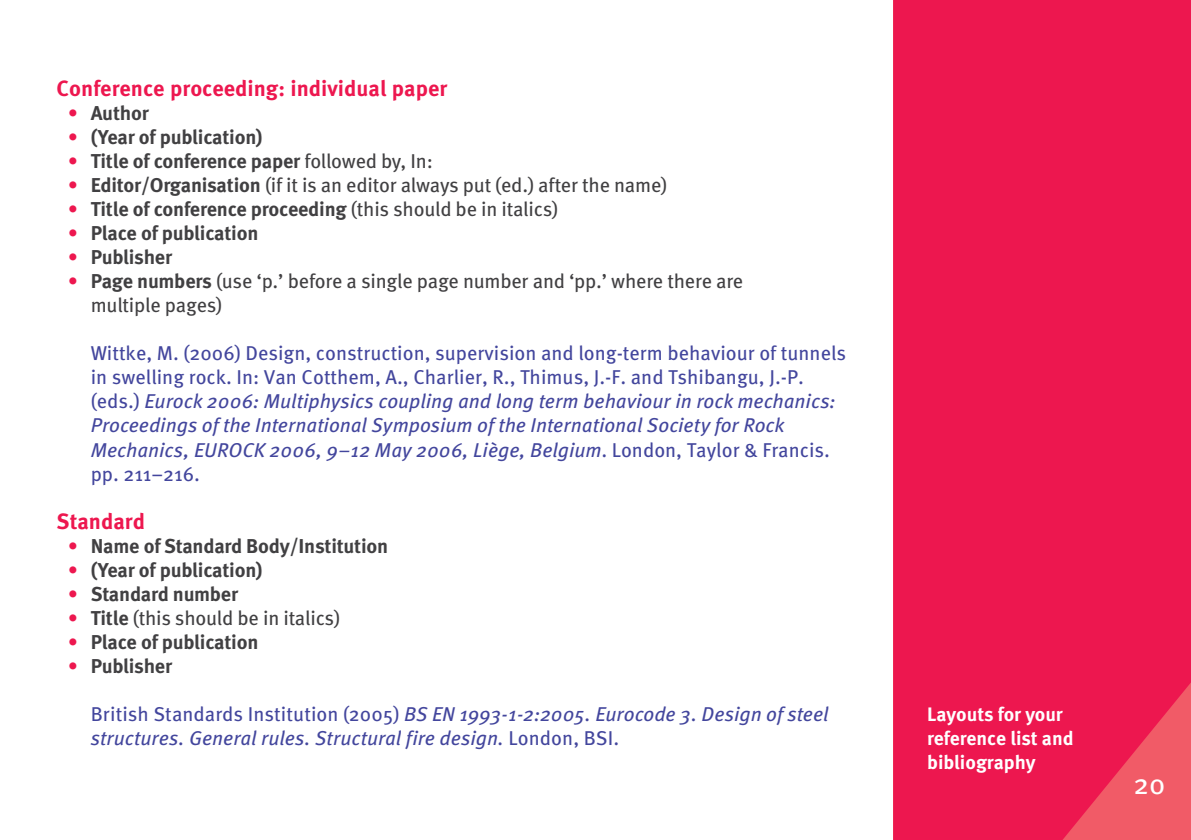
<style>
.page{position:relative;width:1191px;height:840px;background:#fff}
.page>*{position:absolute;margin:0;border:0;box-sizing:border-box;transform-origin:0 0}
.t1{font:28.4px "Meta OT";color:#fff}
.t2{font:700 22px "Meta OT";color:#ed174f}
.t3{font:20px/24px "Meta OT";color:#43469d}
.t4{font:700 20px "Meta OT";letter-spacing:-.01em;color:#414042}
.t5{font:20px/24px "Meta OT";letter-spacing:-.01em;color:#414042}
.t6{font:italic 20px/24px "Meta OT";color:#43469d}
.t7{font:700 19.4px/24px "Meta OT";letter-spacing:-.005em;color:#fff}
.s1{font-weight:400;color:#ed174f}
.s2{font-weight:400}
.s3{color:#ed174f}
.s4{font-weight:700}
.s5{font-style:italic}
.s6{font-style:normal}
</style>
<div class="page">
<div style="left:893px;top:0;width:298px;height:839px;background:#ed174f"></div>
<p class="t2" style="left:57px;top:74px;width:392px">Conference proceeding: individual paper</p>
<p class="t4" style="left:68px;top:100px;width:82px"><span class="s1">•</span> Author</p>
<p class="t4" style="left:68px;top:124px;width:196px"><span class="s1">•</span> (Year of publication)</p>
<p class="t4" style="left:68px;top:148px;width:366px"><span class="s1">•</span> Title of conference paper <span class="s2">followed by, In:</span></p>
<p class="t5" style="left:68px;top:173px;width:601px"><span class="s3">•</span> <span class="s4">Editor/Organisation</span> (if it is an editor always put (ed.) after the name)</p>
<p class="t4" style="left:68px;top:196px;width:492px"><span class="s1">•</span> Title of conference proceeding <span class="s2">(this should be in italics)</span></p>
<p class="t4" style="left:68px;top:220px;width:192px"><span class="s1">•</span> Place of publication</p>
<p class="t4" style="left:68px;top:244px;width:106px"><span class="s1">•</span> Publisher</p>
<p class="t5" style="left:91px;top:269px;width:654px;text-indent:-23px"><span class="s3">•</span> <span class="s4">Page numbers</span> (use ‘p.’ before a single page number and ‘pp.’ where there are multiple pages)</p>
<p class="t3" style="left:91px;top:341px;width:757px">Wittke, M. (2006) Design, construction, supervision and long-term behaviour of tunnels in swelling rock. In: Van Cotthem, A., Charlier, R., Thimus, J.-F. and Tshibangu, J.-P. (eds.) <span class="s5">Eurock 2006: Multiphysics coupling and long term behaviour in rock mechanics:<br>Proceedings of the International Symposium of the International Society for Rock Mechanics, EUROCK 2006, 9–12 May 2006, Liège, Belgium</span>. London, Taylor &amp; Francis. pp. 211–216.</p>
<p class="t2" style="left:57px;top:506px;width:90px">Standard</p>
<p class="t4" style="left:68px;top:532px;width:322px"><span class="s1">•</span> Name of Standard Body/Institution</p>
<p class="t4" style="left:68px;top:556px;width:196px"><span class="s1">•</span> (Year of publication)</p>
<p class="t4" style="left:68px;top:580px;width:172px"><span class="s1">•</span> Standard number</p>
<p class="t5" style="left:68px;top:605px;width:274px"><span class="s3">•</span> <span class="s4">Title</span> (this should be in italics)</p>
<p class="t4" style="left:68px;top:628px;width:192px"><span class="s1">•</span> Place of publication</p>
<p class="t4" style="left:68px;top:652px;width:106px"><span class="s1">•</span> Publisher</p>
<p class="t6" style="left:91px;top:701px;width:739px"><span class="s6">British Standards Institution (2005)</span> BS EN 1993-1-2:2005. Eurocode 3. Design of steel structures. General rules. Structural fire design. <span class="s6">London, BSI.</span></p>
<p class="t7" style="left:927px;top:701px;width:148px">Layouts for your reference list and bibliography</p>
<h1 class="t1" style="left:1133px;top:766px;width:33px">20</h1>
</div>
